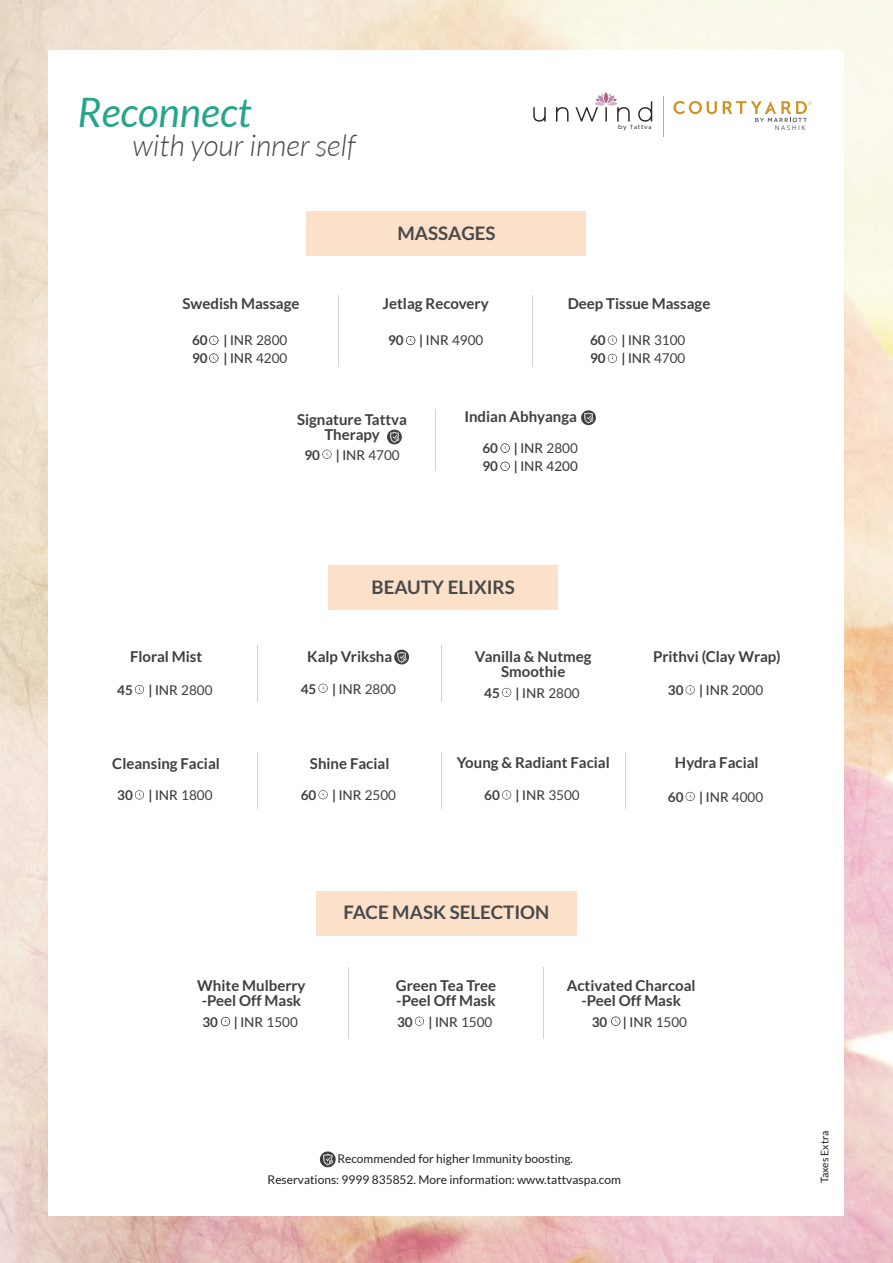
<style>
.page{position:relative;width:893px;height:1263px;background:#fff}
.page>*{position:absolute;margin:0;border:0;box-sizing:border-box;transform-origin:0 0}
.t1{font:italic 40.65px "Lato";color:#27a58b}
.t2{font:italic 300 29.7px "Lato";color:#4a494a}
.t3{font:700 18.75px "Lato";color:#494949}
.t4{font:700 15px/15px "Lato";color:#3e3e3f;text-align:center}
.t5{font:13.5px/18px "Lato";color:#3e3e3f}
.t6{font:500 13.5px/18px "Lato";color:#3e3e3f}
.t7{font:12px "Lato";color:#231f20}
.t8{font:10.5px "Lato";color:#231f20}
.t9{font:6.45px "Open Sans";letter-spacing:.24em;color:#545759}
.t10{font:6px "Poppins";color:#363633;scale:1.09 1}
.s1{font-weight:700}
.s2{font-weight:500}
.s3{font-family:"Myriad Pro"}
.s4{font-weight:400}
</style>
<div class="page">
<img style="left:0;top:0;width:893px;height:1263px">
<div style="left:48px;top:50px;width:796px;height:1166px;background:#fff"></div>
<svg style="left:320px;top:1151px;width:16px;height:17px"></svg>
<div style="left:328px;top:566px;width:230px;height:44px;background:#fbe0ca"></div>
<hr style="left:257px;top:645px;width:1px;height:57px;background:#d1d2d4">
<hr style="left:441px;top:645px;width:1px;height:57px;background:#d1d2d4">
<svg style="left:394px;top:650px;width:15px;height:15px"></svg>
<svg style="left:318px;top:684px;width:10px;height:9px"></svg>
<svg style="left:135px;top:685px;width:9px;height:9px"></svg>
<svg style="left:502px;top:688px;width:9px;height:9px"></svg>
<svg style="left:686px;top:685px;width:9px;height:9px"></svg>
<hr style="left:257px;top:752px;width:1px;height:57px;background:#d1d2d4">
<hr style="left:441px;top:752px;width:1px;height:57px;background:#d1d2d4">
<hr style="left:625px;top:752px;width:1px;height:57px;background:#d1d2d4">
<svg style="left:135px;top:790px;width:9px;height:9px"></svg>
<svg style="left:318px;top:790px;width:10px;height:9px"></svg>
<svg style="left:502px;top:790px;width:9px;height:9px"></svg>
<svg style="left:686px;top:792px;width:9px;height:9px"></svg>
<div style="left:306px;top:211px;width:280px;height:45px;background:#fbe0ca"></div>
<hr style="left:338px;top:295px;width:1px;height:71px;background:#d1d2d4">
<hr style="left:533px;top:295px;width:1px;height:71px;background:#d1d2d4">
<svg style="left:608px;top:336px;width:9px;height:9px"></svg>
<svg style="left:608px;top:354px;width:9px;height:9px"></svg>
<div style="left:316px;top:891px;width:261px;height:44px;background:#fbe0ca"></div>
<svg style="left:415px;top:1017px;width:9px;height:9px"></svg>
<hr style="left:348px;top:967px;width:1px;height:72px;background:#d1d2d4">
<hr style="left:543px;top:967px;width:1px;height:72px;background:#d1d2d4">
<svg style="left:406px;top:336px;width:9px;height:9px"></svg>
<svg style="left:209px;top:336px;width:9px;height:9px"></svg>
<svg style="left:209px;top:353px;width:9px;height:10px"></svg>
<svg style="left:221px;top:1017px;width:9px;height:9px"></svg>
<svg style="left:611px;top:1017px;width:9px;height:9px"></svg>
<svg style="left:387px;top:430px;width:15px;height:14px"></svg>
<hr style="left:435px;top:409px;width:1px;height:62px;background:#d1d2d4">
<svg style="left:322px;top:450px;width:10px;height:9px"></svg>
<svg style="left:500px;top:443px;width:10px;height:10px"></svg>
<svg style="left:500px;top:462px;width:10px;height:9px"></svg>
<svg style="left:581px;top:410px;width:15px;height:16px"></svg>
<svg style="left:673px;top:101px;width:44px;height:13px"></svg>
<svg style="left:723px;top:101px;width:89px;height:21px"></svg>
<hr style="left:663px;top:96px;width:1px;height:41px;background:#adaeae">
<svg style="left:638px;top:101px;width:14px;height:21px"></svg>
<svg style="left:533px;top:107px;width:13px;height:15px"></svg>
<svg style="left:556px;top:107px;width:13px;height:15px"></svg>
<svg style="left:575px;top:92px;width:55px;height:30px"></svg>
<h1 class="t1" style="left:78px;top:89px;width:175px">Reconnect</h1>
<h2 class="t2" style="left:133px;top:130px;width:224px">with your inner self</h2>
<p class="t4" style="left:183px;top:296px;width:119px">Swedish Massage</p>
<p class="t5" style="left:192px;top:331px;width:97px"><span class="s1">60 |</span> <span class="s2">INR</span> 2800<br><span class="s1">90 |</span> <span class="s2">INR</span> 4200</p>
<p class="t3" style="left:397px;top:222px;width:100px">MASSAGES</p>
<p class="t4" style="left:383px;top:296px;width:108px">Jetlag Recovery</p>
<p class="t5" style="left:388px;top:331px;width:97px"><span class="s1">90 |</span> <span class="s2">INR</span> 4900</p>
<p class="t10" style="left:618px;top:124px;width:32px">by T<span class="s3">a</span>ttv<span class="s3">a</span></p>
<p class="t9" style="left:775px;top:123px;width:32px">NASHIK</p>
<p class="t4" style="left:568px;top:296px;width:144px">Deep Tissue Massage</p>
<p class="t5" style="left:590px;top:331px;width:97px"><span class="s1">60 |</span> <span class="s2">INR</span> 3100<br><span class="s1">90 |</span> <span class="s2">INR</span> 4700</p>
<p class="t4" style="left:297px;top:412px;width:112px">Signature Tattva<br>Therapy</p>
<p class="t5" style="left:304px;top:446px;width:97px"><span class="s1">90 |</span> <span class="s2">INR</span> 4700</p>
<p class="t4" style="left:464px;top:409px;width:114px">Indian Abhyanga</p>
<p class="t6" style="left:482px;top:439px;width:97px"><span class="s1">60 |</span> INR <span class="s4">2800<br></span><span class="s1">90 |</span> INR 4200</p>
<p class="t3" style="left:372px;top:577px;width:145px">BEAUTY ELIXIRS</p>
<p class="t4" style="left:307px;top:649px;width:87px">Kalp Vriksha</p>
<p class="t4" style="left:653px;top:649px;width:129px">Prithvi (Clay Wrap)</p>
<p class="t4" style="left:130px;top:649px;width:74px">Floral Mist</p>
<p class="t4" style="left:475px;top:649px;width:118px">Vanilla &amp; Nutmeg<br>Smoothie</p>
<p class="t5" style="left:117px;top:681px;width:97px"><span class="s1">45 |</span> <span class="s2">INR</span> 2800</p>
<p class="t5" style="left:301px;top:680px;width:97px"><span class="s1">45 |</span> <span class="s2">INR</span> 2800</p>
<p class="t5" style="left:484px;top:684px;width:97px"><span class="s1">45 |</span> <span class="s2">INR</span> 2800</p>
<p class="t5" style="left:668px;top:681px;width:97px"><span class="s1">30 |</span> <span class="s2">INR</span> 2000</p>
<p class="t4" style="left:112px;top:755px;width:109px">Cleansing Facial</p>
<p class="t4" style="left:310px;top:755px;width:81px">Shine Facial</p>
<p class="t4" style="left:457px;top:755px;width:155px">Young &amp; Radiant Facial</p>
<p class="t4" style="left:675px;top:755px;width:85px">Hydra Facial</p>
<p class="t5" style="left:117px;top:786px;width:97px"><span class="s1">30 |</span> <span class="s2">INR</span> 1800</p>
<p class="t5" style="left:301px;top:786px;width:97px"><span class="s1">60 |</span> <span class="s2">INR</span> 2500</p>
<p class="t5" style="left:484px;top:786px;width:97px"><span class="s1">60 |</span> <span class="s2">INR</span> 3500</p>
<p class="t5" style="left:668px;top:788px;width:97px"><span class="s1">60 |</span> <span class="s2">INR</span> 4000</p>
<p class="t3" style="left:344px;top:901px;width:207px">FACE MASK SELECTION</p>
<p class="t4" style="left:197px;top:977px;width:110px;text-align:left">White Mulberry -Peel Off Mask</p>
<p class="t4" style="left:396px;top:977px;width:102px;text-align:left">Green Tea Tree -Peel Off Mask</p>
<p class="t4" style="left:567px;top:977px;width:130px">Activated Charcoal -Peel Off Mask</p>
<p class="t5" style="left:202px;top:1012px;width:97px"><span class="s1">30 |</span> <span class="s2">INR</span> 1500</p>
<p class="t5" style="left:397px;top:1012px;width:97px"><span class="s1">30 |</span> <span class="s2">INR</span> 1500</p>
<p class="t5" style="left:592px;top:1013px;width:97px"><span class="s1">30 |</span> <span class="s2">INR</span> 1500</p>
<p class="t7" style="left:337px;top:1152px;width:237px">Recommended for higher Immunity boosting.</p>
<p class="t7" style="left:268px;top:1173px;width:355px">Reservations: 9999 835852. More information: www.tattvaspa.com</p>
<p class="t8" style="left:819px;top:1183px;width:53px;rotate:-90deg">Taxes Extra</p>
</div>
